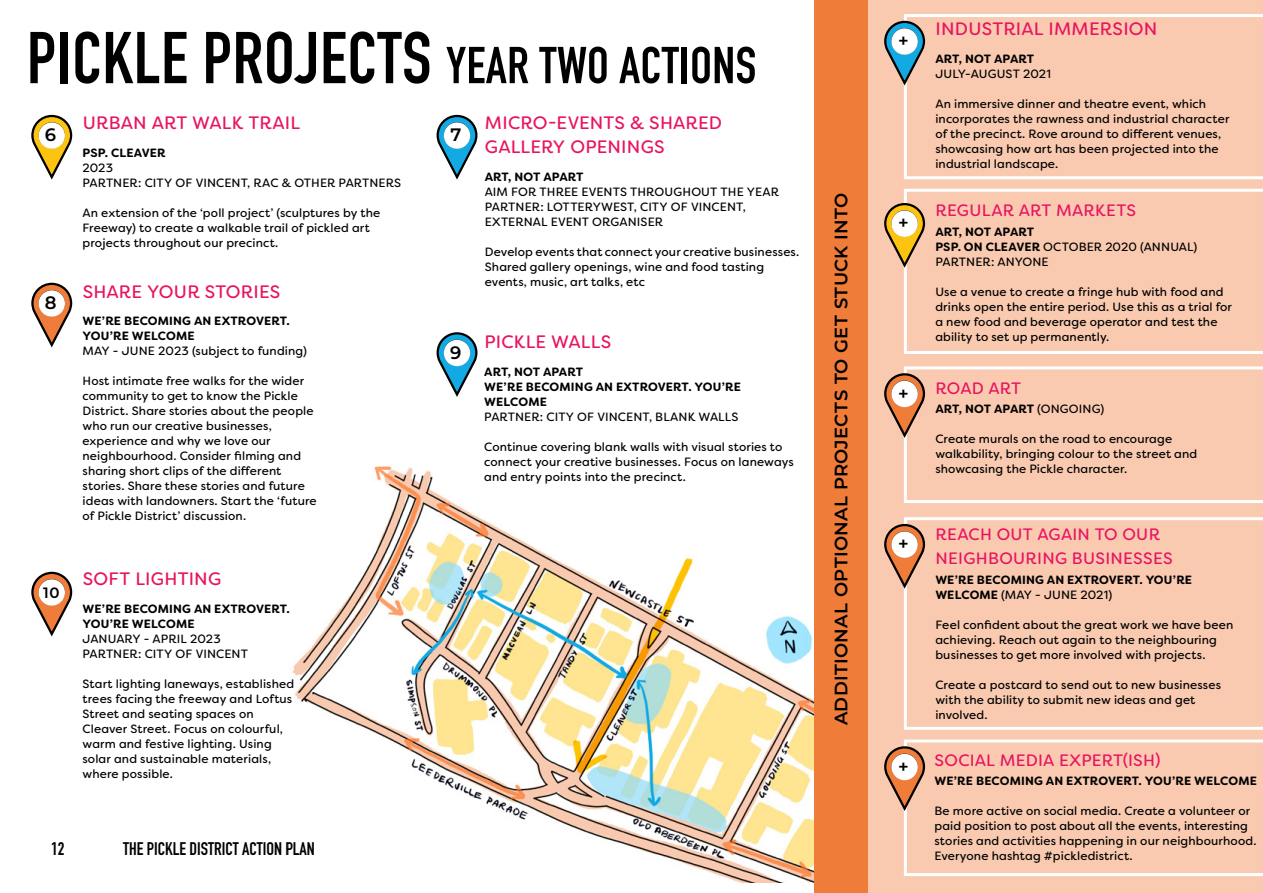
<style>
.page{position:relative;width:1263px;height:893px;background:#fff}
.page>*{position:absolute;margin:0;border:0;box-sizing:border-box;transform-origin:0 0}
.TPD_TITLES{font:700 72px "DIN Condensed";letter-spacing:.01em;color:#000}
.PDS_SUBHEAD_1__PINK{font:18px/24px "Filson Soft";letter-spacing:.01em;color:#e91461}
.SUBHEAD_1__BLACK{font:600 18px "Montserrat";letter-spacing:.015em;color:#000}
.t1{font:700 18px "DIN Condensed";color:#000}
.PDS_SUBHEAD_1__PINK-2{font:16.5px/24px "Filson Soft";letter-spacing:.015em;color:#e91461}
.SUBHEAD_1__BLACK-2{font:600 15px "Montserrat";color:#000}
.PDS_SMALL_ACTIONS_TE{font:12px/15px "Filson Soft";letter-spacing:.01em;color:#000}
.PDS_SMALL_ACTIONS_TE-2{font:700 12px/15px "Filson Soft";letter-spacing:.005em;color:#000}
.s1{font-size:51px}
.s2{font-weight:700}
.s3{font-weight:400}
</style>
<div class="page">
<img style="left:292px;top:458px;width:577px;height:424px">
<div style="left:869px;top:0;width:394px;height:893px;background:#f9cab0"></div>
<div style="left:814px;top:0;width:54px;height:893px;background:#ef7c39"></div>
<svg style="left:31px;top:114px;width:42px;height:66px"></svg>
<div style="left:39px;top:122px;width:26px;height:27px;background:#fff;border-radius:50%"></div>
<svg style="left:436px;top:114px;width:42px;height:66px"></svg>
<div style="left:444px;top:122px;width:26px;height:27px;background:#fff;border-radius:50%"></div>
<svg style="left:31px;top:282px;width:42px;height:66px"></svg>
<div style="left:39px;top:290px;width:26px;height:27px;background:#fff;border-radius:50%"></div>
<svg style="left:436px;top:332px;width:42px;height:65px"></svg>
<div style="left:444px;top:340px;width:26px;height:26px;background:#fff;border-radius:50%"></div>
<svg style="left:904px;top:14px;width:359px;height:165px"></svg>
<svg style="left:884px;top:20px;width:42px;height:68px"></svg>
<div style="left:891px;top:28px;width:27px;height:27px;background:#fff;border-radius:50%"></div>
<svg style="left:904px;top:189px;width:359px;height:165px"></svg>
<svg style="left:884px;top:202px;width:42px;height:68px"></svg>
<div style="left:891px;top:211px;width:27px;height:26px;background:#fff;border-radius:50%"></div>
<svg style="left:904px;top:366px;width:359px;height:137px"></svg>
<svg style="left:884px;top:372px;width:42px;height:68px"></svg>
<div style="left:891px;top:381px;width:27px;height:26px;background:#fff;border-radius:50%"></div>
<svg style="left:904px;top:517px;width:359px;height:213px"></svg>
<svg style="left:884px;top:523px;width:42px;height:68px"></svg>
<div style="left:891px;top:531px;width:27px;height:27px;background:#fff;border-radius:50%"></div>
<svg style="left:31px;top:571px;width:42px;height:66px"></svg>
<div style="left:39px;top:579px;width:26px;height:27px;background:#fff;border-radius:50%"></div>
<svg style="left:904px;top:739px;width:359px;height:137px"></svg>
<svg style="left:884px;top:745px;width:42px;height:68px"></svg>
<div style="left:891px;top:754px;width:27px;height:26px;background:#fff;border-radius:50%"></div>
<p class="TPD_TITLES" style="left:27px;top:10px;width:731px">PICKLE PROJECTS <span class="s1">YEAR TWO ACTIONS</span></p>
<p class="PDS_SUBHEAD_1__PINK" style="left:83px;top:111px;width:219px">URBAN ART WALK TRAIL</p>
<p class="PDS_SMALL_ACTIONS_TE-2" style="left:83px;top:145px;width:85px">PSP. CLEAVER</p>
<p class="PDS_SMALL_ACTIONS_TE" style="left:83px;top:160px;width:32px">2023</p>
<p class="PDS_SMALL_ACTIONS_TE" style="left:83px;top:175px;width:320px">PARTNER: CITY OF VINCENT, RAC &amp; OTHER PARTNERS</p>
<p class="PDS_SMALL_ACTIONS_TE" style="left:83px;top:205px;width:299px">An extension of the ‘poll project’ (sculptures by the<br>Freeway) to create a walkable trail of pickled art projects throughout our precinct.</p>
<p class="SUBHEAD_1__BLACK" style="left:45px;top:122px;width:13px">6</p>
<p class="SUBHEAD_1__BLACK" style="left:450px;top:122px;width:12px">7</p>
<p class="SUBHEAD_1__BLACK" style="left:45px;top:290px;width:13px">8</p>
<p class="SUBHEAD_1__BLACK-2" style="left:43px;top:582px;width:18px">10</p>
<p class="PDS_SUBHEAD_1__PINK" style="left:83px;top:279px;width:199px">SHARE YOUR STORIES</p>
<p class="PDS_SMALL_ACTIONS_TE-2" style="left:83px;top:314px;width:209px">WE’RE BECOMING AN EXTROVERT.<br>YOU’RE WELCOME</p>
<p class="PDS_SMALL_ACTIONS_TE" style="left:83px;top:344px;width:226px">MAY - JUNE 2023 (subject to funding)</p>
<p class="PDS_SMALL_ACTIONS_TE" style="left:83px;top:374px;width:236px">Host intimate free walks for the wider community to get to know the Pickle District. Share stories about the people who run our creative businesses, experience and why we love our neighbourhood. Consider filming and sharing short clips of the different stories. Share these stories and future ideas with landowners. Start the ‘future of Pickle District’ discussion.</p>
<p class="PDS_SUBHEAD_1__PINK" style="left:83px;top:566px;width:140px">SOFT LIGHTING</p>
<p class="PDS_SMALL_ACTIONS_TE-2" style="left:83px;top:601px;width:209px">WE’RE BECOMING AN EXTROVERT.<br>YOU’RE WELCOME</p>
<p class="PDS_SMALL_ACTIONS_TE" style="left:83px;top:631px;width:140px">JANUARY - APRIL 2023</p>
<p class="PDS_SMALL_ACTIONS_TE" style="left:83px;top:646px;width:167px">PARTNER: CITY OF VINCENT</p>
<p class="PDS_SMALL_ACTIONS_TE" style="left:83px;top:676px;width:213px">Start lighting laneways, established trees facing the freeway and Loftus<br>Street and seating spaces on<br>Cleaver Street. Focus on colourful, warm and festive lighting. Using solar and sustainable materials, where possible.</p>
<p class="SUBHEAD_1__BLACK" style="left:450px;top:340px;width:13px">9</p>
<p class="PDS_SUBHEAD_1__PINK" style="left:485px;top:111px;width:238px">MICRO-EVENTS &amp; SHARED<br>GALLERY OPENINGS</p>
<p class="PDS_SMALL_ACTIONS_TE-2" style="left:485px;top:169px;width:100px">ART, NOT APART</p>
<p class="PDS_SMALL_ACTIONS_TE" style="left:485px;top:184px;width:296px">AIM FOR THREE EVENTS THROUGHOUT THE YEAR</p>
<p class="PDS_SMALL_ACTIONS_TE" style="left:485px;top:199px;width:263px">PARTNER: LOTTERYWEST, CITY OF VINCENT,<br>EXTERNAL EVENT ORGANISER</p>
<p class="PDS_SMALL_ACTIONS_TE" style="left:485px;top:244px;width:316px">Develop events that connect your creative businesses.<br>Shared gallery openings, wine and food tasting events, music, art talks, etc</p>
<p class="PDS_SUBHEAD_1__PINK" style="left:484px;top:329px;width:128px">PICKLE WALLS</p>
<p class="PDS_SMALL_ACTIONS_TE-2" style="left:484px;top:364px;width:100px">ART, NOT APART</p>
<p class="PDS_SMALL_ACTIONS_TE-2" style="left:484px;top:379px;width:258px">WE’RE BECOMING AN EXTROVERT. YOU’RE<br>WELCOME</p>
<p class="PDS_SMALL_ACTIONS_TE" style="left:484px;top:409px;width:256px">PARTNER: CITY OF VINCENT, BLANK WALLS</p>
<p class="PDS_SMALL_ACTIONS_TE" style="left:484px;top:439px;width:311px">Continue covering blank walls with visual stories to connect your creative businesses. Focus on laneways and entry points into the precinct.</p>
<h2 class="t1" style="left:51px;top:836px;width:15px">12</h2>
<h2 class="t1" style="left:123px;top:836px;width:193px">THE PICKLE DISTRICT ACTION PLAN</h2>
<p class="SUBHEAD_1__BLACK" style="left:828px;top:725px;width:534px;rotate:-90deg">ADDITIONAL OPTIONAL PROJECTS TO GET STUCK INTO</p>
<p class="SUBHEAD_1__BLACK" style="left:898px;top:28px;width:12px">+</p>
<p class="SUBHEAD_1__BLACK" style="left:898px;top:210px;width:12px">+</p>
<p class="PDS_SUBHEAD_1__PINK" style="left:935px;top:17px;width:223px">INDUSTRIAL IMMERSION</p>
<p class="PDS_SMALL_ACTIONS_TE-2" style="left:935px;top:51px;width:100px">ART, NOT APART</p>
<p class="PDS_SMALL_ACTIONS_TE" style="left:935px;top:66px;width:117px">JULY-AUGUST 2021</p>
<p class="PDS_SMALL_ACTIONS_TE" style="left:935px;top:96px;width:296px">An immersive dinner and theatre event, which incorporates the rawness and industrial character of the precinct. Rove around to different venues, showcasing how art has been projected into the industrial landscape.</p>
<p class="PDS_SUBHEAD_1__PINK-2" style="left:935px;top:199px;width:202px">REGULAR ART MARKETS</p>
<p class="PDS_SMALL_ACTIONS_TE-2" style="left:935px;top:224px;width:100px">ART, NOT APART</p>
<p class="PDS_SMALL_ACTIONS_TE" style="left:935px;top:239px;width:263px"><span class="s2">PSP. ON CLEAVER</span> OCTOBER 2020 (ANNUAL)</p>
<p class="PDS_SMALL_ACTIONS_TE" style="left:935px;top:254px;width:115px">PARTNER: ANYONE</p>
<p class="PDS_SMALL_ACTIONS_TE" style="left:935px;top:284px;width:298px">Use a venue to create a fringe hub with food and drinks open the entire period. Use this as a trial for a new food and beverage operator and test the ability to set up permanently.</p>
<p class="SUBHEAD_1__BLACK" style="left:898px;top:381px;width:12px">+</p>
<p class="PDS_SUBHEAD_1__PINK-2" style="left:935px;top:376px;width:87px">ROAD ART</p>
<p class="PDS_SMALL_ACTIONS_TE-2" style="left:935px;top:402px;width:170px">ART, NOT APART <span class="s3">(ONGOING)</span></p>
<p class="PDS_SMALL_ACTIONS_TE" style="left:935px;top:432px;width:263px">Create murals on the road to encourage walkability, bringing colour to the street and showcasing the Pickle character.</p>
<p class="SUBHEAD_1__BLACK" style="left:898px;top:531px;width:12px">+</p>
<p class="PDS_SUBHEAD_1__PINK-2" style="left:935px;top:523px;width:239px">REACH OUT AGAIN TO OUR<br>NEIGHBOURING BUSINESSES</p>
<p class="PDS_SMALL_ACTIONS_TE-2" style="left:935px;top:572px;width:258px">WE’RE BECOMING AN EXTROVERT. YOU’RE<br>WELCOME <span class="s3">(MAY - JUNE 2021)</span></p>
<p class="PDS_SMALL_ACTIONS_TE" style="left:935px;top:617px;width:300px">Feel confident about the great work we have been achieving. Reach out again to the neighbouring businesses to get more involved with projects.</p>
<p class="PDS_SMALL_ACTIONS_TE" style="left:935px;top:677px;width:287px">Create a postcard to send out to new businesses with the ability to submit new ideas and get involved.</p>
<p class="SUBHEAD_1__BLACK" style="left:898px;top:754px;width:12px">+</p>
<p class="PDS_SUBHEAD_1__PINK-2" style="left:935px;top:748px;width:227px">SOCIAL MEDIA EXPERT(ISH)</p>
<p class="PDS_SMALL_ACTIONS_TE-2" style="left:934px;top:773px;width:324px">WE’RE BECOMING AN EXTROVERT. YOU’RE WELCOME</p>
<p class="PDS_SMALL_ACTIONS_TE" style="left:934px;top:803px;width:324px">Be more active on social media. Create a volunteer or paid position to post about all the events, interesting stories and activities happening in our neighbourhood.<br>Everyone hashtag #pickledistrict.</p>
</div>
